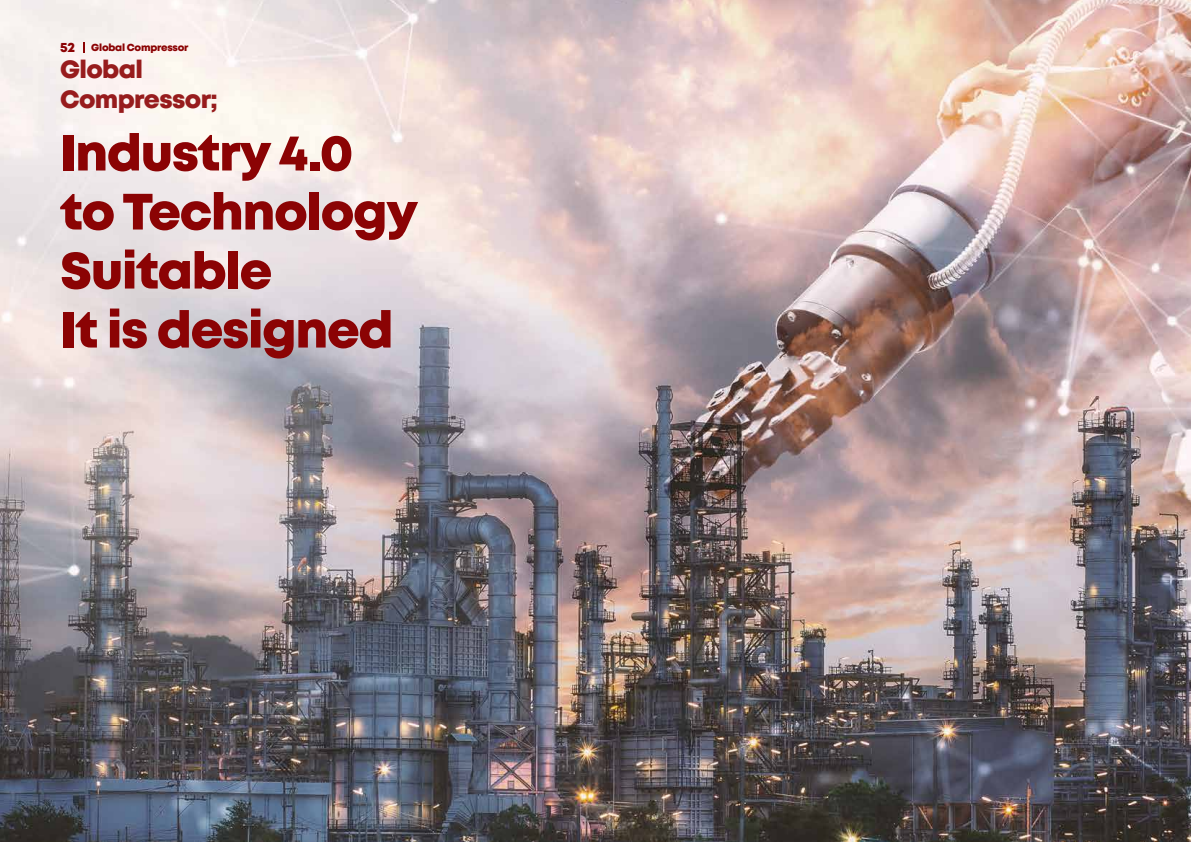
<style>
.page{position:relative;width:1191px;height:842px;background:#fff}
.page>*{position:absolute;margin:0;border:0;box-sizing:border-box;transform-origin:0 0}
.t1{font:800 51px/59px "Mont";letter-spacing:-.025em;color:#8b0304}
.t2{font:800 25px/30px "Mont";letter-spacing:-.025em;color:#971c1d}
.t3{font:800 10.2px "Mont";letter-spacing:-.025em;color:#8b0304}
.s1{font-size:13.6px}
</style>
<div class="page">
<img style="left:0;top:0;width:1191px;height:842px">
<svg style="left:83px;top:42px;width:2px;height:11px"></svg>
<p class="t3" style="left:60px;top:41px;width:130px"><span class="s1">52</span> Global Compressor</p>
<p class="t2" style="left:60px;top:55px;width:159px">Global<br>Compressor;</p>
<p class="t1" style="left:60px;top:124px;width:359px">Industry 4.0 to Technology<br>Suitable<br>It is designed</p>
</div>
